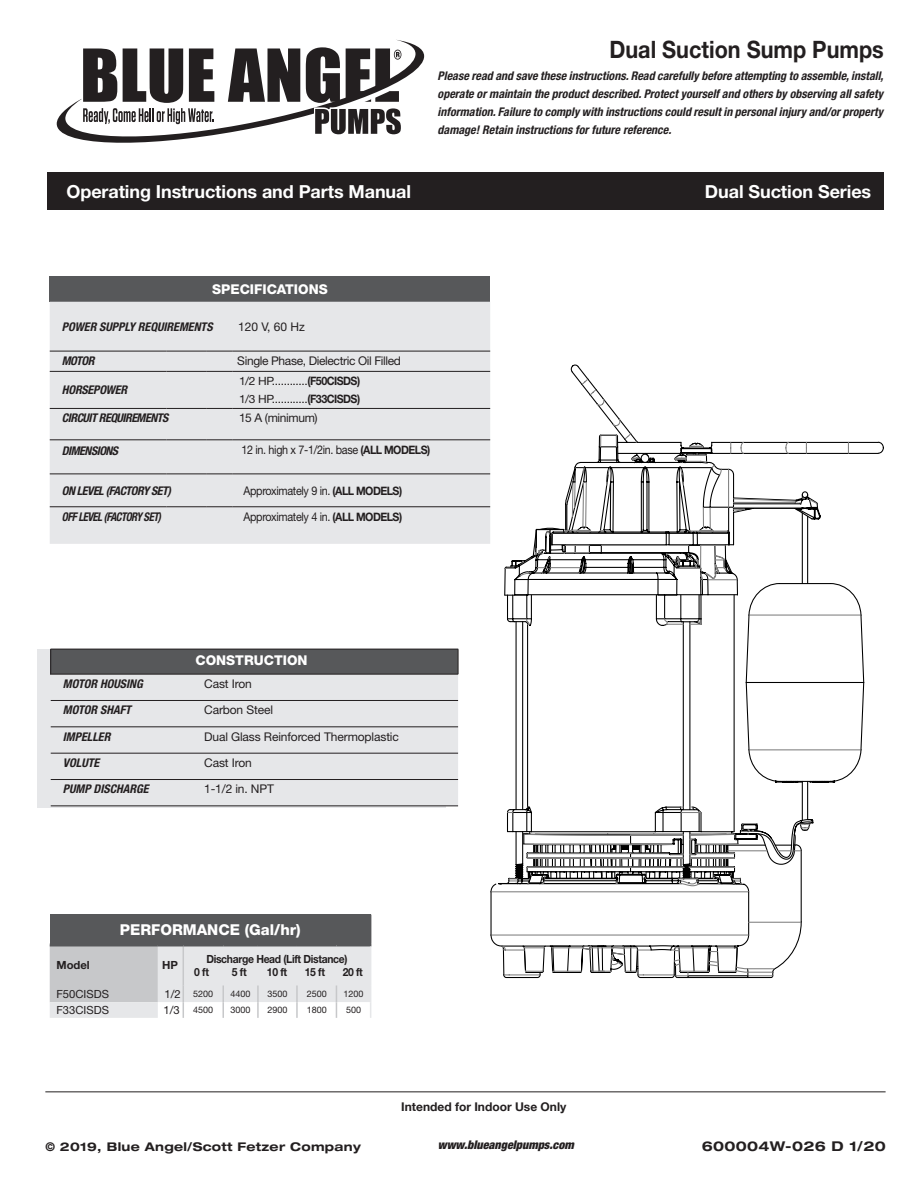
<style>
.page{position:relative;width:918px;height:1188px;background:#fff}
.page>*{position:absolute;margin:0;border:0;box-sizing:border-box;transform-origin:0 0}
.Heading_1{font:700 24px "Helvetica Neue LT Pro";color:#231f20;scale:.9 1}
.Body_English{font:700 18px "Helvetica Neue LT Pro";letter-spacing:-.005em;color:#fff}
.Numbered_List{font:800 15px "Helvetica Neue LT Pro";color:#fff}
.Subheading_1{font:800 13.5px "Helvetica Neue LT Pro";color:#fff}
.t1{font:700 expanded 13.5px "Helvetica Neue LT Pro";letter-spacing:.025em;color:#231f20}
.Body{font:italic 700 condensed 12px "Helvetica Neue LT Pro";color:#231f20}
.DWCN{font:12px "Helvetica Neue LT Std";letter-spacing:-.03em;color:#231f20;scale:.9 1}
.DWCN-2{font:italic 700 condensed 12px "Helvetica Neue LT Std";letter-spacing:-.01em;color:#231f20}
.DWCN-3{font:12px "Helvetica Neue LT Std";letter-spacing:-.03em;color:#231f20}
.DWCN-4{font:12px "Helvetica Neue LT Std";letter-spacing:-.01em;color:#231f20}
.DWCN-5{font:italic 700 condensed 12px "Helvetica Neue LT Std";letter-spacing:-.04em;color:#231f20}
.t2{font:700 expanded 12px "Helvetica Neue LT Pro";letter-spacing:.025em;color:#231f20}
.Numbered_List-2{font:700 12px "Helvetica Neue";color:#231f20}
.Numbered_List-3{font:italic 900 condensed 12px "Helvetica Neue LT Std";color:#231f20}
.DWCN-6{font:italic 700 condensed 12px "Helvetica Neue LT Std";letter-spacing:-.05em;color:#231f20;scale:.9 1}
.DWCN-7{font:11.4px "Helvetica Neue LT Std";color:#231f20;scale:1.05 1}
.Numbered_List-4{font:700 11.25px "Helvetica Neue LT Pro";letter-spacing:-.03em;color:#231f20;scale:.92 1}
.Numbered_List-5{font:11.25px "Helvetica Neue LT Std";color:#231f20}
.Numbered_List-6{font:700 11.25px "Helvetica Neue LT Pro";letter-spacing:-.03em;color:#231f20}
.DWCN-8{font:11.25px "Helvetica Neue LT Std";color:#231f20}
.Numbered_List-7{font:9px "Helvetica Neue LT Std";color:#231f20}
.s1{font-family:"Helvetica Neue LT Pro";font-weight:700;font-size:11.7px}
</style>
<div class="page">
<hr style="left:45px;top:1091px;width:841px;height:1px;background:#231f20">
<div style="left:47px;top:172px;width:837px;height:38px;background:#231f20"></div>
<svg style="left:57px;top:40px;width:367px;height:103px"></svg>
<div style="left:50px;top:277px;width:440px;height:25px;background:#57585a"></div>
<div style="left:50px;top:302px;width:440px;height:242px;background:#e6e7e9"></div>
<hr style="left:50px;top:351px;width:116px;height:1px;background:#231f20">
<hr style="left:166px;top:351px;width:41px;height:1px;background:#231f20">
<svg style="left:207px;top:351px;width:26px;height:1px"></svg>
<hr style="left:233px;top:351px;width:257px;height:1px;background:#231f20">
<hr style="left:50px;top:371px;width:116px;height:1px;background:#231f20">
<hr style="left:166px;top:371px;width:41px;height:1px;background:#231f20">
<svg style="left:207px;top:371px;width:26px;height:1px"></svg>
<hr style="left:233px;top:371px;width:257px;height:1px;background:#231f20">
<hr style="left:50px;top:408px;width:116px;height:1px;background:#231f20">
<hr style="left:166px;top:408px;width:41px;height:1px;background:#231f20">
<svg style="left:207px;top:408px;width:26px;height:1px"></svg>
<hr style="left:233px;top:408px;width:257px;height:1px;background:#231f20">
<hr style="left:50px;top:439px;width:116px;height:1px;background:#231f20">
<hr style="left:166px;top:439px;width:41px;height:1px;background:#231f20">
<svg style="left:207px;top:439px;width:26px;height:1px"></svg>
<hr style="left:233px;top:439px;width:257px;height:1px;background:#231f20">
<hr style="left:50px;top:474px;width:116px;height:1px;background:#231f20">
<hr style="left:166px;top:474px;width:41px;height:1px;background:#231f20">
<svg style="left:207px;top:474px;width:26px;height:1px"></svg>
<hr style="left:233px;top:474px;width:257px;height:1px;background:#231f20">
<hr style="left:50px;top:506px;width:116px;height:1px;background:#231f20">
<hr style="left:166px;top:506px;width:41px;height:1px;background:#231f20">
<svg style="left:207px;top:506px;width:26px;height:1px"></svg>
<hr style="left:233px;top:506px;width:257px;height:1px;background:#231f20">
<svg style="left:50px;top:915px;width:321px;height:103px;background:#b6b7b9"></svg>
<div style="left:37px;top:649px;width:408px;height:159px;background:#e6e7e9"></div>
<div style="left:51px;top:649px;width:407px;height:25px;background:#57585a"></div>
<svg style="left:51px;top:675px;width:407px;height:131px"></svg>
<hr style="left:51px;top:649px;width:141px;height:1px;background:#231f20">
<svg style="left:50px;top:649px;width:1px;height:25px"></svg>
<hr style="left:192px;top:649px;width:266px;height:1px;background:#231f20">
<svg style="left:458px;top:649px;width:1px;height:25px"></svg>
<hr style="left:51px;top:674px;width:141px;height:1px;background:#231f20">
<hr style="left:192px;top:674px;width:266px;height:1px;background:#231f20">
<hr style="left:51px;top:700px;width:141px;height:1px;background:#231f20">
<hr style="left:192px;top:700px;width:266px;height:1px;background:#231f20">
<hr style="left:51px;top:727px;width:141px;height:1px;background:#231f20">
<hr style="left:192px;top:727px;width:266px;height:1px;background:#231f20">
<hr style="left:51px;top:753px;width:141px;height:1px;background:#231f20">
<hr style="left:192px;top:753px;width:266px;height:1px;background:#231f20">
<hr style="left:51px;top:779px;width:141px;height:1px;background:#231f20">
<hr style="left:192px;top:779px;width:266px;height:1px;background:#231f20">
<hr style="left:51px;top:806px;width:141px;height:1px;background:#231f20">
<hr style="left:192px;top:806px;width:266px;height:1px;background:#231f20">
<svg style="left:490px;top:378px;width:372px;height:558px"></svg>
<svg style="left:501px;top:823px;width:301px;height:154px"></svg>
<p class="Heading_1" style="left:609px;top:34px;width:306px">Dual Suction Sump Pumps</p>
<p class="Body" style="left:438px;top:68px;width:447px">Please read and save these instructions. Read carefully before attempting to assemble, install,</p>
<p class="Body" style="left:438px;top:86px;width:447px">operate or maintain the product described. Protect yourself and others by observing all safety</p>
<p class="Body" style="left:438px;top:104px;width:447px">information. Failure to comply with instructions could result in personal injury and/or property</p>
<p class="Body" style="left:438px;top:122px;width:235px">damage! Retain instructions for future reference.</p>
<p class="Body_English" style="left:67px;top:180px;width:346px">Operating Instructions and Parts Manual</p>
<p class="Body_English" style="left:705px;top:180px;width:168px">Dual Suction Series</p>
<p class="Subheading_1" style="left:212px;top:281px;width:117px">SPECIFICATIONS</p>
<p class="DWCN-2" style="left:62px;top:319px;width:152px">POWER SUPPLY REQUIREMENTS</p>
<p class="DWCN-3" style="left:238px;top:319px;width:68px">120 V, 60 Hz</p>
<p class="DWCN-2" style="left:62px;top:354px;width:34px">MOTOR</p>
<p class="DWCN-3" style="left:237px;top:354px;width:165px">Single Phase, Dielectric Oil Filled</p>
<p class="DWCN-2" style="left:62px;top:383px;width:67px">HORSEPOWER</p>
<p class="DWCN-7" style="left:239px;top:374px;width:117px">1/2 HP............<span class="s1">(F50CISDS)</span></p>
<p class="DWCN-7" style="left:239px;top:392px;width:117px">1/3 HP............<span class="s1">(F33CISDS)</span></p>
<p class="DWCN-5" style="left:62px;top:411px;width:108px">CIRCUIT REQUIREMENTS</p>
<p class="DWCN-3" style="left:239px;top:411px;width:80px">15 A (minimum)</p>
<p class="DWCN-5" style="left:62px;top:444px;width:58px">DIMENSIONS</p>
<p class="DWCN" style="left:241px;top:442px;width:211px">12 in. high x 7-1/2in. base <span class="s1">(ALL MODELS)</span></p>
<p class="DWCN-5" style="left:62px;top:483px;width:111px">ON LEVEL (FACTORY SET)</p>
<p class="DWCN" style="left:243px;top:483px;width:178px">Approximately 9 in. <span class="s1">(ALL MODELS)</span></p>
<p class="DWCN-6" style="left:62px;top:510px;width:112px">OFF LEVEL (FACTORY SET)</p>
<p class="DWCN" style="left:243px;top:509px;width:178px">Approximately 4 in. <span class="s1">(ALL MODELS)</span></p>
<p class="Subheading_1" style="left:196px;top:652px;width:114px">CONSTRUCTION</p>
<p class="DWCN-2" style="left:63px;top:677px;width:81px">MOTOR HOUSING</p>
<p class="DWCN-4" style="left:204px;top:677px;width:49px">Cast Iron</p>
<p class="DWCN-2" style="left:63px;top:703px;width:70px">MOTOR SHAFT</p>
<p class="DWCN-4" style="left:204px;top:703px;width:70px">Carbon Steel</p>
<p class="DWCN-2" style="left:63px;top:729px;width:49px">IMPELLER</p>
<p class="DWCN-4" style="left:204px;top:729px;width:196px">Dual Glass Reinforced Thermoplastic</p>
<p class="DWCN-2" style="left:63px;top:756px;width:38px">VOLUTE</p>
<p class="DWCN-4" style="left:204px;top:756px;width:49px">Cast Iron</p>
<p class="DWCN-2" style="left:63px;top:782px;width:87px">PUMP DISCHARGE</p>
<p class="DWCN-3" style="left:204px;top:782px;width:71px">1-1/2 in. NPT</p>
<p class="Numbered_List" style="left:120px;top:921px;width:182px">PERFORMANCE (Gal/hr)</p>
<p class="Numbered_List-6" style="left:56px;top:958px;width:35px">Model</p>
<p class="Numbered_List-6" style="left:162px;top:958px;width:17px">HP</p>
<p class="Numbered_List-4" style="left:206px;top:952px;width:155px">Discharge Head (Lift Distance)</p>
<p class="Numbered_List-4" style="left:194px;top:965px;width:18px">0 ft</p>
<p class="Numbered_List-4" style="left:232px;top:965px;width:18px">5 ft</p>
<p class="Numbered_List-4" style="left:267px;top:965px;width:23px">10 ft</p>
<p class="Numbered_List-4" style="left:305px;top:965px;width:23px">15 ft</p>
<p class="Numbered_List-4" style="left:343px;top:965px;width:23px">20 ft</p>
<p class="Numbered_List-5" style="left:56px;top:987px;width:54px">F50CISDS</p>
<p class="DWCN-8" style="left:165px;top:987px;width:18px">1/2</p>
<p class="Numbered_List-7" style="left:193px;top:989px;width:22px">5200</p>
<p class="Numbered_List-7" style="left:231px;top:989px;width:22px">4400</p>
<p class="Numbered_List-7" style="left:267px;top:989px;width:22px">3500</p>
<p class="Numbered_List-7" style="left:307px;top:989px;width:22px">2500</p>
<p class="Numbered_List-7" style="left:344px;top:989px;width:22px">1200</p>
<p class="Numbered_List-5" style="left:56px;top:1003px;width:54px">F33CISDS</p>
<p class="Numbered_List-5" style="left:164px;top:1003px;width:18px">1/3</p>
<p class="Numbered_List-7" style="left:193px;top:1005px;width:22px">4500</p>
<p class="Numbered_List-7" style="left:231px;top:1005px;width:22px">3000</p>
<p class="Numbered_List-7" style="left:267px;top:1005px;width:22px">2900</p>
<p class="Numbered_List-7" style="left:307px;top:1005px;width:22px">1800</p>
<p class="Numbered_List-7" style="left:346px;top:1005px;width:17px">500</p>
<p class="Numbered_List-2" style="left:401px;top:1100px;width:167px">Intended for Indoor Use Only</p>
<p class="Numbered_List-3" style="left:438px;top:1138px;width:137px">www.blueangelpumps.com</p>
<p class="t2" style="left:45px;top:1139px;width:317px">© 2019, Blue Angel/Scott Fetzer Company</p>
<p class="t1" style="left:702px;top:1138px;width:185px">600004W-026 D 1/20</p>
</div>
